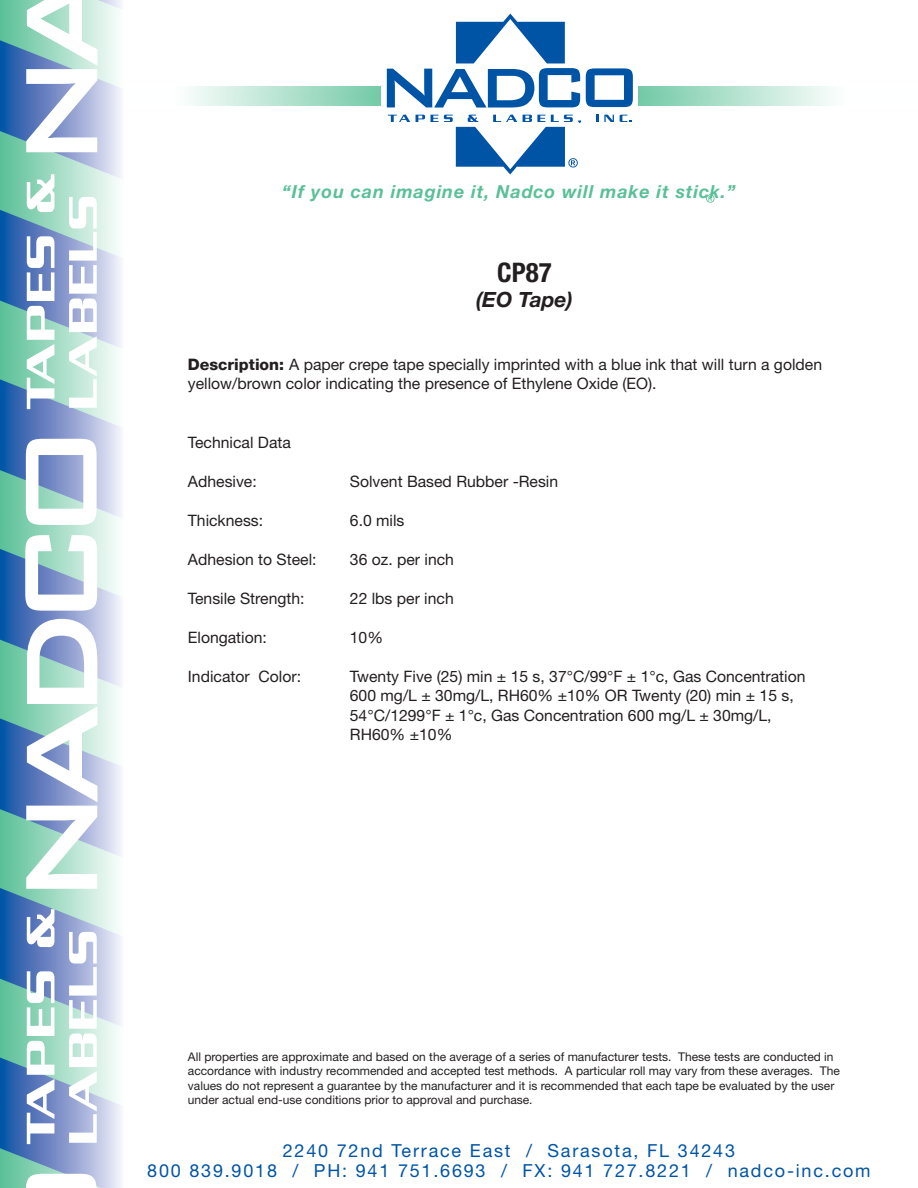
<style>
.page{position:relative;width:918px;height:1188px;background:#fff}
.page>*{position:absolute;margin:0;border:0;box-sizing:border-box;transform-origin:0 0}
.t1{font:700 condensed 27px "Helvetica Neue LT Std";color:#231f20}
.t2{font:italic 700 21px "Helvetica Neue";color:#231f20}
.t3{font:18px/19.5px "Helvetica Neue LT Std";letter-spacing:.1em;color:#0054a6;text-align:center}
.t4{font:italic 700 18px "Helvetica Neue";letter-spacing:.05em;color:#5ac097}
.t5{font:15.75px/19.5px "Helvetica Neue LT Std";color:#231f20}
.t6{font:12px/14.4px "Helvetica Neue LT Std";color:#231f20}
.s1{font-family:"Helvetica 85";font-weight:800}
</style>
<div class="page">
<svg style="left:188px;top:86px;width:645px;height:20px;background:#b5e2d0"></svg>
<div style="left:382px;top:67px;width:256px;height:60px;background:#fff"></div>
<svg style="left:0;top:0;width:121px;height:1188px;background:#90b9ca"></svg>
<svg style="left:26px;top:1174px;width:71px;height:14px"></svg>
<svg style="left:27px;top:971px;width:27px;height:173px"></svg>
<svg style="left:27px;top:909px;width:27px;height:38px"></svg>
<svg style="left:69px;top:932px;width:28px;height:211px"></svg>
<svg style="left:26px;top:619px;width:71px;height:270px"></svg>
<svg style="left:25px;top:535px;width:72px;height:76px"></svg>
<svg style="left:26px;top:439px;width:71px;height:86px"></svg>
<svg style="left:27px;top:236px;width:27px;height:173px"></svg>
<svg style="left:27px;top:174px;width:27px;height:38px"></svg>
<svg style="left:69px;top:197px;width:28px;height:211px"></svg>
<svg style="left:26px;top:0;width:71px;height:152px"></svg>
<svg style="left:586px;top:68px;width:47px;height:39px"></svg>
<svg style="left:388px;top:115px;width:22px;height:7px"></svg>
<svg style="left:596px;top:115px;width:18px;height:7px"></svg>
<svg style="left:620px;top:115px;width:12px;height:7px"></svg>
<svg style="left:387px;top:14px;width:193px;height:94px"></svg>
<svg style="left:416px;top:115px;width:165px;height:59px"></svg>
<svg style="left:706px;top:194px;width:9px;height:9px"></svg>
<p class="t4" style="left:282px;top:181px;width:455px">“If you can imagine it, Nadco will make it stick.”</p>
<h1 class="t1" style="left:497px;top:256px;width:56px">CP87</h1>
<h2 class="t2" style="left:476px;top:286px;width:98px">(EO Tape)</h2>
<p class="t5" style="left:188px;top:354px;width:636px"><span class="s1">Description:</span> A paper crepe tape specially imprinted with a blue ink that will turn a golden yellow/brown color indicating the presence of Ethylene Oxide (EO).</p>
<p class="t5" style="left:188px;top:432px;width:104px">Technical Data</p>
<p class="t5" style="left:188px;top:471px;width:70px">Adhesive:</p>
<p class="t5" style="left:350px;top:471px;width:210px">Solvent Based Rubber -Resin</p>
<p class="t5" style="left:188px;top:510px;width:77px">Thickness:</p>
<p class="t5" style="left:350px;top:510px;width:56px">6.0 mils</p>
<p class="t5" style="left:188px;top:549px;width:130px">Adhesion to Steel:</p>
<p class="t5" style="left:350px;top:549px;width:106px">36 oz. per inch</p>
<p class="t5" style="left:188px;top:588px;width:118px">Tensile Strength:</p>
<p class="t5" style="left:350px;top:588px;width:105px">22 lbs per inch</p>
<p class="t5" style="left:188px;top:627px;width:81px">Elongation:</p>
<p class="t5" style="left:350px;top:627px;width:35px">10%</p>
<p class="t5" style="left:188px;top:666px;width:115px">Indicator Color:</p>
<p class="t5" style="left:350px;top:666px;width:457px">Twenty Five (25) min ± 15 s, 37°C/99°F ± 1°c, Gas Concentration 600 mg/L ± 30mg/L, RH60% ±10% OR Twenty (20) min ± 15 s, 54°C/1299°F ± 1°c, Gas Concentration 600 mg/L ± 30mg/L, RH60% ±10%</p>
<p class="t6" style="left:188px;top:1049px;width:653px">All properties are approximate and based on the average of a series of manufacturer tests. These tests are conducted in accordance with industry recommended and accepted test methods. A particular roll may vary from these averages. The values do not represent a guarantee by the manufacturer and it is recommended that each tape be evaluated by the user under actual end-use conditions prior to approval and purchase.</p>
<p class="t3" style="left:147px;top:1141px;width:725px">2240 72nd Terrace East / Sarasota, FL 34243<br>800 839.9018 / PH: 941 751.6693 / FX: 941 727.8221 / nadco-inc.com</p>
</div>
